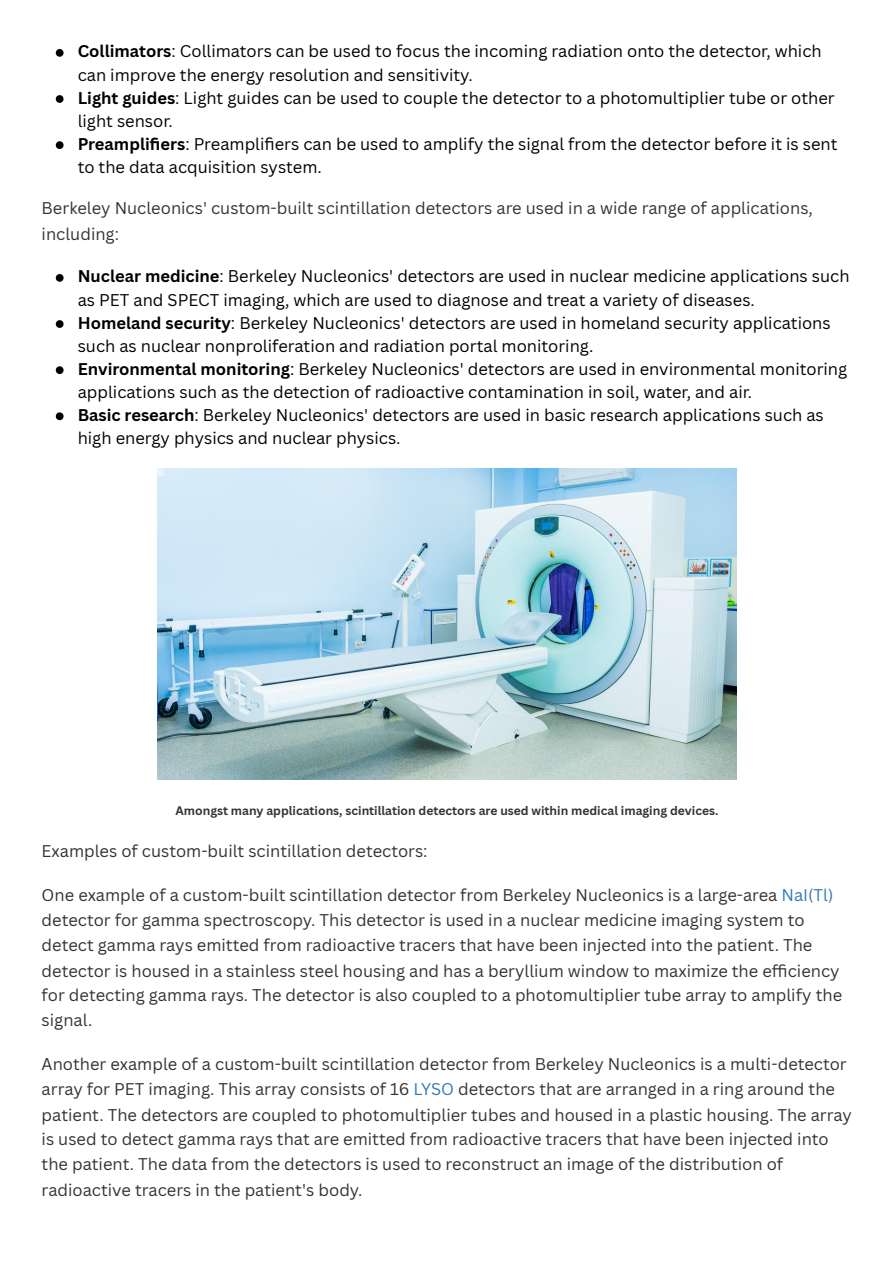
<style>
.page{position:relative;width:894px;height:1263px;background:#fff}
.page>*{position:absolute;margin:0;border:0;box-sizing:border-box;transform-origin:0 0}
.t1{font:16.5px/24.9px "Canva Sans";color:#333}
.t2{font:16.5px/23.7px "Canva Sans";color:#000}
.t3{font:700 12px "Canva Sans";color:#333}
.s1{font-weight:700}
.s2{color:#337ab7}
</style>
<div class="page">
<svg style="left:56px;top:49px;width:7px;height:8px"></svg>
<svg style="left:56px;top:95px;width:7px;height:8px"></svg>
<svg style="left:56px;top:141px;width:7px;height:8px"></svg>
<svg style="left:56px;top:274px;width:7px;height:8px"></svg>
<svg style="left:56px;top:320px;width:7px;height:8px"></svg>
<svg style="left:56px;top:366px;width:7px;height:8px"></svg>
<svg style="left:56px;top:412px;width:7px;height:8px"></svg>
<img style="left:158px;top:468px;width:578px;height:312px">
<p class="t2" style="left:78px;top:39px;width:745px"><span class="s1">Collimators</span>: Collimators can be used to focus the incoming radiation onto the detector, which can improve the energy resolution and sensitivity.</p>
<p class="t2" style="left:78px;top:85px;width:758px"><span class="s1">Light guides</span>: Light guides can be used to couple the detector to a photomultiplier tube or other light sensor.</p>
<p class="t2" style="left:78px;top:131px;width:761px"><span class="s1">Preamplifiers</span>: Preamplifi ers can be used to amplify the signal from the detector before it is sent to the data acquisition system.</p>
<h3 class="t1" style="left:42px;top:194px;width:772px;line-height:25.8px">Berkeley Nucleonics' custom-built scintillation detectors are used in a wide range of applications, including:</h3>
<p class="t2" style="left:78px;top:264px;width:773px"><span class="s1">Nuclear medicine</span>: Berkeley Nucleonics' detectors are used in nuclear medicine applications such as PET and SPECT imaging, which are used to diagnose and treat a variety of diseases.</p>
<p class="t2" style="left:78px;top:310px;width:754px"><span class="s1">Homeland security</span>: Berkeley Nucleonics' detectors are used in homeland security applications such as nuclear nonproliferation and radiation portal monitoring.</p>
<p class="t2" style="left:78px;top:356px;width:770px"><span class="s1">Environmental monitoring</span>: Berkeley Nucleonics' detectors are used in environmental monitoring applications such as the detection of radioactive contamination in soil, water, and air.</p>
<p class="t2" style="left:78px;top:402px;width:747px"><span class="s1">Basic research</span>: Berkeley Nucleonics' detectors are used in basic research applications such as high energy physics and nuclear physics.</p>
<p class="t3" style="left:175px;top:802px;width:544px">Amongst many applications, scintillation detectors are used within medical imaging devices.</p>
<h3 class="t1" style="left:42px;top:838px;width:387px">Examples of custom-built scintillation detectors:</h3>
<h3 class="t1" style="left:42px;top:882px;width:801px">One example of a custom-built scintillation detector from Berkeley Nucleonics is a large-area <span class="s2">NaI(Tl) </span>detector for gamma spectroscopy. This detector is used in a nuclear medicine imaging system to detect gamma rays emitted from radioactive tracers that have been injected into the patient. The detector is housed in a stainless steel housing and has a beryllium window to maximize the efficiency for detecting gamma rays. The detector is also coupled to a photomultiplier tube array to amplify the signal.</h3>
<h3 class="t1" style="left:42px;top:1051px;width:811px">Another example of a custom-built scintillation detector from Berkeley Nucleonics is a multi-detector array for PET imaging. This array consists of 16 <span class="s2">LYSO</span> detectors that are arranged in a ring around the patient. The detectors are coupled to photomultiplier tubes and housed in a plastic housing. The array is used to detect gamma rays that are emitted from radioactive tracers that have been injected into the patient. The data from the detectors is used to reconstruct an image of the distribution of radioactive tracers in the patient's body.</h3>
</div>
